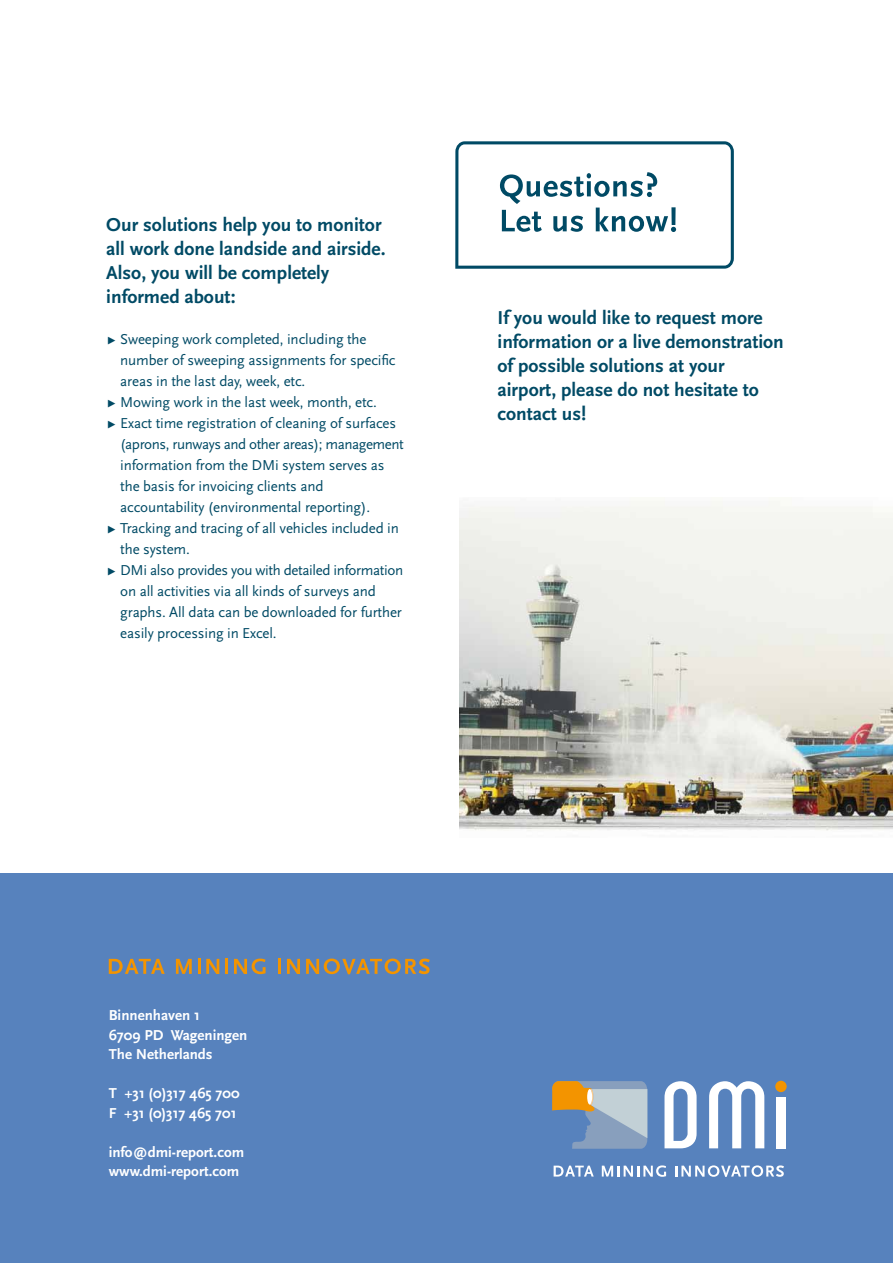
<style>
.page{position:relative;width:893px;height:1263px;background:#fff}
.page>*{position:absolute;margin:0;border:0;box-sizing:border-box;transform-origin:0 0}
.t1{font:700 19.5px/24px "Scala Sans";color:#004a65}
.t2{font:15px "Scala Sans";letter-spacing:-.01em;color:#004a65}
.t3{font:700 15px/19.5px "Scala Sans";color:#fff}
.t4{font:15px "Scala Sans";letter-spacing:-.03em;color:#004a65}
.s1{font-weight:700;font-size:10.5px}
</style>
<div class="page">
<img style="left:459px;top:501px;width:434px;height:330px">
<div style="left:0;top:873px;width:893px;height:390px;background:#5782bd"></div>
<svg style="left:455px;top:141px;width:279px;height:128px"></svg>
<svg style="left:109px;top:959px;width:56px;height:15px"></svg>
<svg style="left:176px;top:959px;width:16px;height:15px"></svg>
<svg style="left:198px;top:959px;width:2px;height:15px"></svg>
<svg style="left:206px;top:959px;width:13px;height:15px"></svg>
<hr style="left:225px;top:959px;width:3px;height:15px;background:#f39400">
<svg style="left:234px;top:958px;width:32px;height:16px"></svg>
<hr style="left:278px;top:959px;width:3px;height:15px;background:#f39400">
<svg style="left:287px;top:959px;width:13px;height:15px"></svg>
<svg style="left:306px;top:958px;width:124px;height:16px"></svg>
<svg style="left:552px;top:1081px;width:95px;height:68px"></svg>
<div style="left:587px;top:1089px;width:5px;height:15px;background:#fff;border-radius:50%"></div>
<svg style="left:554px;top:1165px;width:40px;height:11px"></svg>
<svg style="left:602px;top:1165px;width:64px;height:12px"></svg>
<svg style="left:675px;top:1165px;width:109px;height:12px"></svg>
<svg style="left:664px;top:1081px;width:33px;height:67px"></svg>
<svg style="left:709px;top:1081px;width:55px;height:67px"></svg>
<div style="left:776px;top:1097px;width:9px;height:51px;background:#fff"></div>
<div style="left:775px;top:1081px;width:12px;height:11px;background:#f39400;border-radius:50%"></div>
<h1 class="t1" style="left:106px;top:213px;width:281px">Our solutions help you to monitor all work done landside and airside.<br>Also, you will be completely informed about:</h1>
<p class="t2" style="left:106px;top:331px;width:262px"><span class="s1">Ω</span> Sweeping work completed, including the</p>
<p class="t2" style="left:120px;top:352px;width:277px">number of sweeping assignments for specific</p>
<p class="t2" style="left:120px;top:373px;width:187px">areas in the last day, week, etc.</p>
<p class="t2" style="left:106px;top:394px;width:272px"><span class="s1">Ω</span> Mowing work in the last week, month, etc.</p>
<p class="t2" style="left:106px;top:415px;width:291px"><span class="s1">Ω</span> Exact time registration of cleaning of surfaces</p>
<p class="t4" style="left:120px;top:436px;width:285px">(aprons, runways and other areas); management</p>
<p class="t2" style="left:120px;top:457px;width:266px">information from the DMi system serves as</p>
<p class="t2" style="left:120px;top:478px;width:205px">the basis for invoicing clients and</p>
<p class="t2" style="left:120px;top:499px;width:251px">accountability (environmental reporting).</p>
<p class="t2" style="left:106px;top:520px;width:294px"><span class="s1">Ω</span> Tracking and tracing of all vehicles included in</p>
<p class="t2" style="left:120px;top:541px;width:71px">the system.</p>
<p class="t2" style="left:106px;top:562px;width:299px"><span class="s1">Ω</span> DMi also provides you with detailed information</p>
<p class="t2" style="left:120px;top:583px;width:257px">on all activities via all kinds of surveys and</p>
<p class="t2" style="left:120px;top:604px;width:283px">graphs. All data can be downloaded for further</p>
<p class="t2" style="left:120px;top:625px;width:158px">easily processing in Excel.</p>
<h1 class="t1" style="left:497px;top:306px;width:288px">If you would like to request more information or a live demonstration of possible solutions at your airport, please do not hesitate to contact us!</h1>
<p class="t3" style="left:109px;top:1006px;width:140px">Binnenhaven 1<br>6709 PD Wageningen<br>The Netherlands</p>
<p class="t3" style="left:109px;top:1084px;width:132px">T +31 (0)317 465 700<br>F +31 (0)317 465 701</p>
<p class="t3" style="left:109px;top:1142px;width:137px">info@dmi-report.com www.dmi-report.com</p>
</div>
